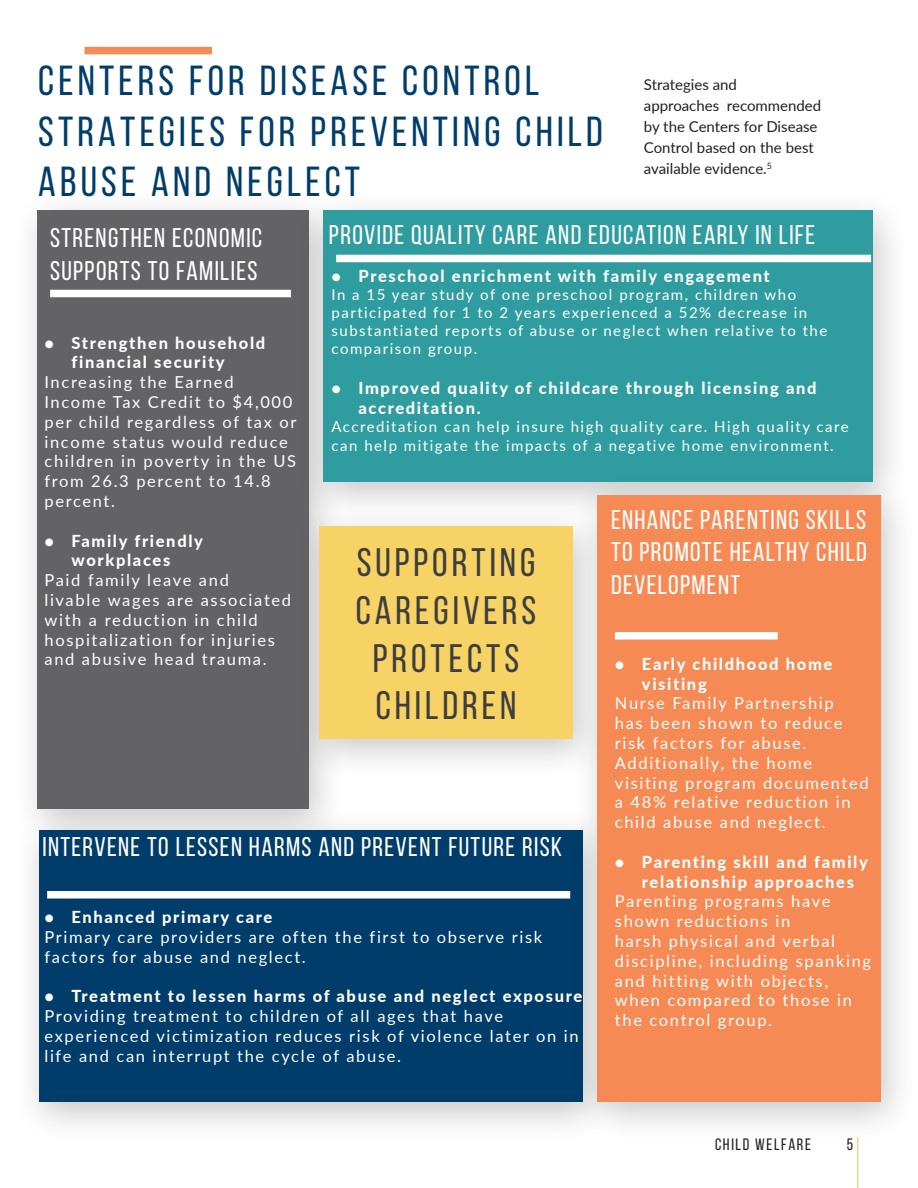
<style>
.page{position:relative;width:918px;height:1188px;background:#fff}
.page>*{position:absolute;margin:0;border:0;box-sizing:border-box;transform-origin:0 0}
.Title_Text_19pt__Bla{font:42px/50.4px "Bebas Neue";letter-spacing:.1em;color:#003d6a}
.Hello{font:39.75px/47.7px "Bebas Neue";letter-spacing:.1em;color:#3e3e3f;text-align:center}
.Title_Text_45pt__Whi{font:27px/32.4px "Bebas Neue";letter-spacing:.05em;color:#fff}
.Hello-2{font:16.5px/19.8px "Lato";letter-spacing:.1em;color:#fff}
.t1{font:800 16.5px/19.8px "Lato";letter-spacing:.1em;color:#fff}
.t2{font:16.5px "Bebas Neue";letter-spacing:.1em;color:#231f20}
.Hello-3{font:15px/18px "Lato";letter-spacing:.1em;color:#fff}
.TEXT_10pt__Black{font:15px/21px "Lato";color:#231f20}
</style>
<div class="page">
<hr style="left:857px;top:1137px;width:1px;height:51px;background:#fcb94b">
<div style="left:11px;top:188px;width:336px;height:664px;background:#231f20;opacity:.25"></div>
<div style="left:38px;top:211px;width:271px;height:598px;background:#636366"></div>
<div style="left:293px;top:503px;width:318px;height:278px;background:#231f20;opacity:.25"></div>
<div style="left:319px;top:526px;width:254px;height:212px;background:#f6d364"></div>
<div style="left:12px;top:808px;width:609px;height:336px;background:#231f20;opacity:.25"></div>
<div style="left:39px;top:830px;width:543px;height:272px;background:#003d6a"></div>
<div style="left:297px;top:188px;width:614px;height:336px;background:#231f20;opacity:.25"></div>
<div style="left:323px;top:211px;width:550px;height:271px;background:#2f9d9f"></div>
<div style="left:571px;top:473px;width:347px;height:671px;background:#231f20;opacity:.25"></div>
<div style="left:597px;top:495px;width:283px;height:607px;background:#f68a55"></div>
<div style="left:85px;top:47px;width:127px;height:7px;background:#f68a55"></div>
<div style="left:50px;top:290px;width:241px;height:7px;background:#fff"></div>
<div style="left:336px;top:255px;width:535px;height:7px;background:#fff"></div>
<div style="left:47px;top:891px;width:523px;height:8px;background:#fff"></div>
<div style="left:615px;top:632px;width:163px;height:8px;background:#fff"></div>
<p class="Title_Text_19pt__Bla" style="left:38px;top:55px;width:566px">CENTERS FOR DISEASE CONTROL<br>STRATEGIES FOR PREVENTING CHILD<br>ABUSE AND NEGLECT</p>
<p class="TEXT_10pt__Black" style="left:644px;top:74px;width:179px">Strategies and<br>approaches recommended by the Centers for Disease<br>Control based on the best available evidence.<sup>5</sup></p>
<p class="Title_Text_45pt__Whi" style="left:50px;top:222px;width:214px">STRENGTHEN ECONOMIC<br>SUPPORTS TO FAMILIES</p>
<p class="Title_Text_45pt__Whi" style="left:329px;top:218px;width:488px">PROVIDE QUALITY CARE AND EDUCATION EARLY IN LIFE</p>
<p class="t1" style="left:332px;top:266px;width:440px">• Preschool enrichment with family engagement</p>
<p class="Hello-3" style="left:332px;top:285px;width:497px">In a 15 year study of one preschool program, children who participated for 1 to 2 years experienced a 52% decrease in substantiated reports of abuse or neglect when relative to the comparison group.</p>
<p class="t1" style="left:359px;top:377px;width:460px;text-indent:-27px">• Improved quality of childcare through licensing and accreditation.</p>
<p class="Hello-3" style="left:332px;top:416px;width:519px;line-height:19.8px">Accreditation can help insure high quality care. High quality care can help mitigate the impacts of a negative home environment.</p>
<p class="t1" style="left:71px;top:332px;width:195px;text-indent:-27px">• Strengthen household financial security</p>
<p class="Hello-2" style="left:44px;top:372px;width:254px">Increasing the Earned<br>Income Tax Credit to $4,000 per child regardless of tax or income status would reduce children in poverty in the US from 26.3 percent to 14.8 percent.</p>
<p class="t1" style="left:44px;top:530px;width:160px;text-align:center">• Family friendly workplaces</p>
<p class="Hello-2" style="left:44px;top:570px;width:248px">Paid family leave and<br>livable wages are associated with a reduction in child hospitalization for injuries and abusive head trauma.</p>
<p class="Title_Text_45pt__Whi" style="left:611px;top:503px;width:257px;text-align:justify">ENHANCE PARENTING SKILLS TO PROMOTE HEALTHY CHILD DEVELOPMENT</p>
<p class="Hello" style="left:356px;top:538px;width:182px">SUPPORTING<br>CAREGIVERS<br>PROTECTS</p>
<p class="Hello" style="left:376px;top:682px;width:142px">CHILDREN</p>
<p class="t1" style="left:642px;top:653px;width:192px;text-indent:-27px">• Early childhood home visiting</p>
<p class="Hello-2" style="left:615px;top:693px;width:255px">Nurse Family Partnership<br>has been shown to reduce risk factors for abuse.<br>Additionally, the home visiting program documented a 48% relative reduction in child abuse and neglect.</p>
<p class="t1" style="left:642px;top:851px;width:228px;text-indent:-27px">• Parenting skill and family relationship approaches</p>
<p class="Hello-2" style="left:615px;top:891px;width:258px">Parenting programs have shown reductions in<br>harsh physical and verbal discipline, including spanking and hitting with objects, when compared to those in the control group.</p>
<p class="Title_Text_45pt__Whi" style="left:42px;top:830px;width:521px">INTERVENE TO LESSEN HARMS AND PREVENT FUTURE RISK</p>
<p class="t1" style="left:44px;top:906px;width:229px">• Enhanced primary care</p>
<p class="Hello-2" style="left:44px;top:926px;width:499px">Primary care providers are often the first to observe risk factors for abuse and neglect.</p>
<p class="t1" style="left:44px;top:986px;width:539px">• Treatment to lessen harms of abuse and neglect exposure</p>
<p class="Hello-2" style="left:44px;top:1005px;width:536px">Providing treatment to children of all ages that have experienced victimization reduces risk of violence later on in life and can interrupt the cycle of abuse.</p>
<p class="t2" style="left:715px;top:1135px;width:97px">CHILD WELFARE</p>
<p class="t2" style="left:847px;top:1135px;width:8px">5</p>
</div>
